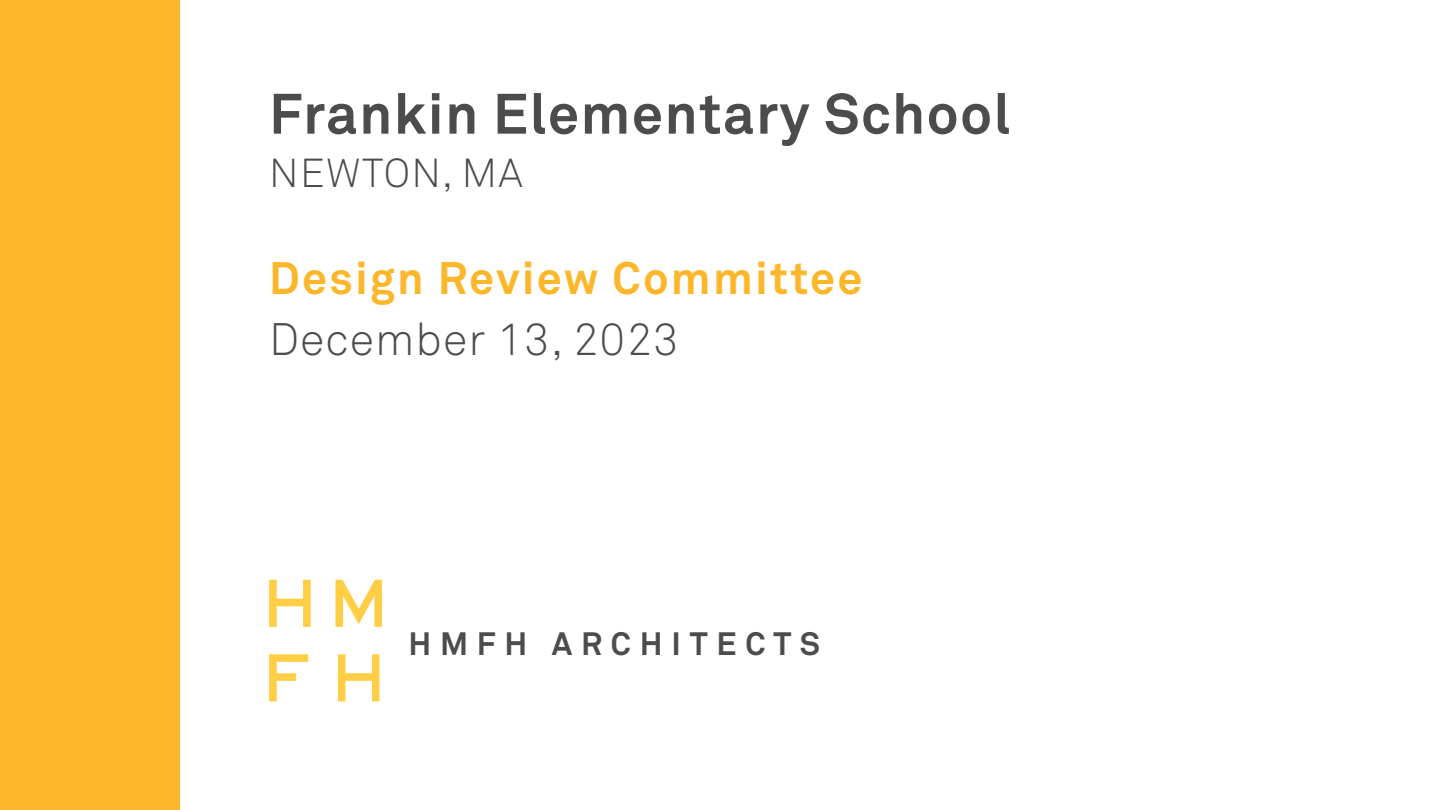
<style>
.page{position:relative;width:1440px;height:810px;background:#fff}
.page>*{position:absolute;margin:0;border:0;box-sizing:border-box;transform-origin:0 0}
.t1{font:700 56.25px "Akkurat Std";letter-spacing:.025em;color:#4b4c4d}
.t2{font:700 45px "Akkurat Std";letter-spacing:.05em;color:#fcb62a}
.t3{font:300 45px "Akkurat Std";letter-spacing:.025em;color:#4b4c4d}
.t4{font:300 40px "Akkurat Std";letter-spacing:.035em;color:#4b4c4d}
.t5{font:700 32px "Akkurat Std";letter-spacing:.275em;color:#4b4c4d}
</style>
<div class="page">
<div style="left:0;top:0;width:180px;height:810px;background:#fcb62a"></div>
<svg style="left:269px;top:580px;width:113px;height:121px"></svg>
<p class="t1" style="left:269px;top:79px;width:743px">Frankin Elementary School</p>
<p class="t4" style="left:269px;top:150px;width:255px">NEWTON, MA</p>
<p class="t2" style="left:269px;top:250px;width:595px">Design Review Committee</p>
<p class="t3" style="left:269px;top:312px;width:411px">December 13, 2023</p>
<p class="t5" style="left:408px;top:624px;width:413px">HMFH ARCHITECTS</p>
</div>
